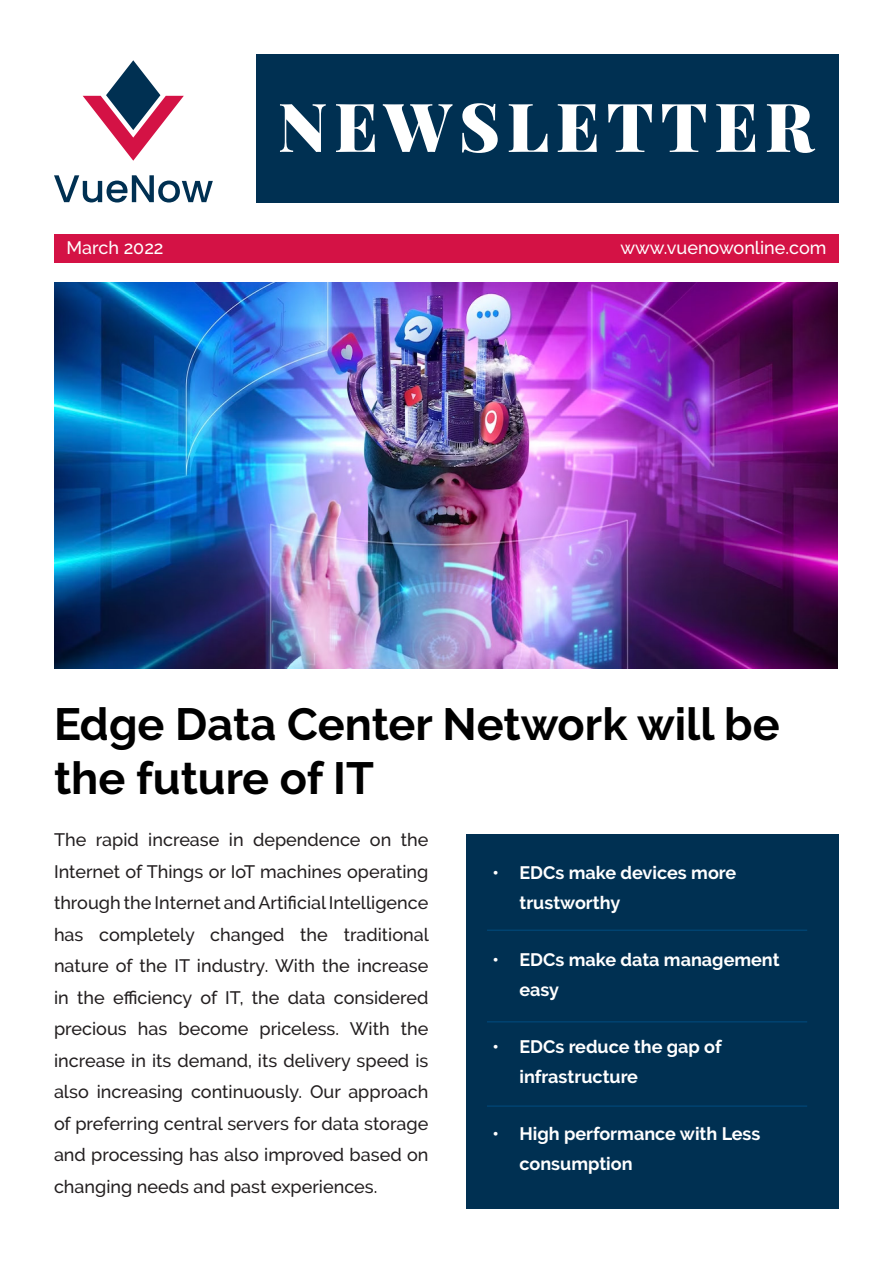
<style>
.page{position:relative;width:893px;height:1263px;background:#fff}
.page>*{position:absolute;margin:0;border:0;box-sizing:border-box;transform-origin:0 0}
.t1{font:900 67.5px "Playfair Display";letter-spacing:.1em;color:#fff}
.t2{font:700 45px/54px "Raleway";color:#000}
.t3{font:500 18px/31.5px "Raleway";color:#231f20;text-align:justify}
.t4{font:700 18px/30px "Raleway";color:#fff}
.t5{font:500 18px "Raleway";color:#fff}
</style>
<div class="page">
<div style="left:257px;top:54px;width:582px;height:148px;background:#003052"></div>
<svg style="left:54px;top:175px;width:159px;height:28px"></svg>
<svg style="left:82px;top:60px;width:102px;height:101px"></svg>
<div style="left:54px;top:234px;width:785px;height:29px;background:#d41245"></div>
<img style="left:55px;top:282px;width:782px;height:386px">
<div style="left:466px;top:834px;width:373px;height:375px;background:#003052"></div>
<hr style="left:487px;top:929px;width:320px;height:2px;background:#004371">
<hr style="left:487px;top:1021px;width:320px;height:1px;background:#004371">
<hr style="left:487px;top:1105px;width:320px;height:2px;background:#004371">
<p class="t1" style="left:278px;top:83px;width:537px">NEWSLETTER</p>
<p class="t5" style="left:67px;top:238px;width:99px">March 2022</p>
<p class="t5" style="left:620px;top:238px;width:208px">www.vuenowonline.com</p>
<p class="t2" style="left:54px;top:698px;width:727px">Edge Data Center Network will be the future of IT</p>
<p class="t3" style="left:54px;top:824px;width:376px">The rapid increase in dependence on the Internet of Things or IoT machines operating through the Internet and Artificial Intelligence has completely changed the traditional nature of the IT industry. With the increase in the efficiency of IT, the data considered precious has become priceless. With the increase in its demand, its delivery speed is also increasing continuously. Our approach of preferring central servers for data storage and processing has also improved based on changing needs and past experiences.</p>
<p class="t4" style="left:519px;top:858px;width:218px;text-indent:-27px">• EDCs make devices more trustworthy</p>
<p class="t4" style="left:519px;top:945px;width:262px;text-indent:-27px">• EDCs make data management easy</p>
<p class="t4" style="left:519px;top:1032px;width:204px;text-indent:-27px">• EDCs reduce the gap of infrastructure</p>
<p class="t4" style="left:519px;top:1119px;width:243px;text-indent:-27px">• High performance with Less consumption</p>
</div>
